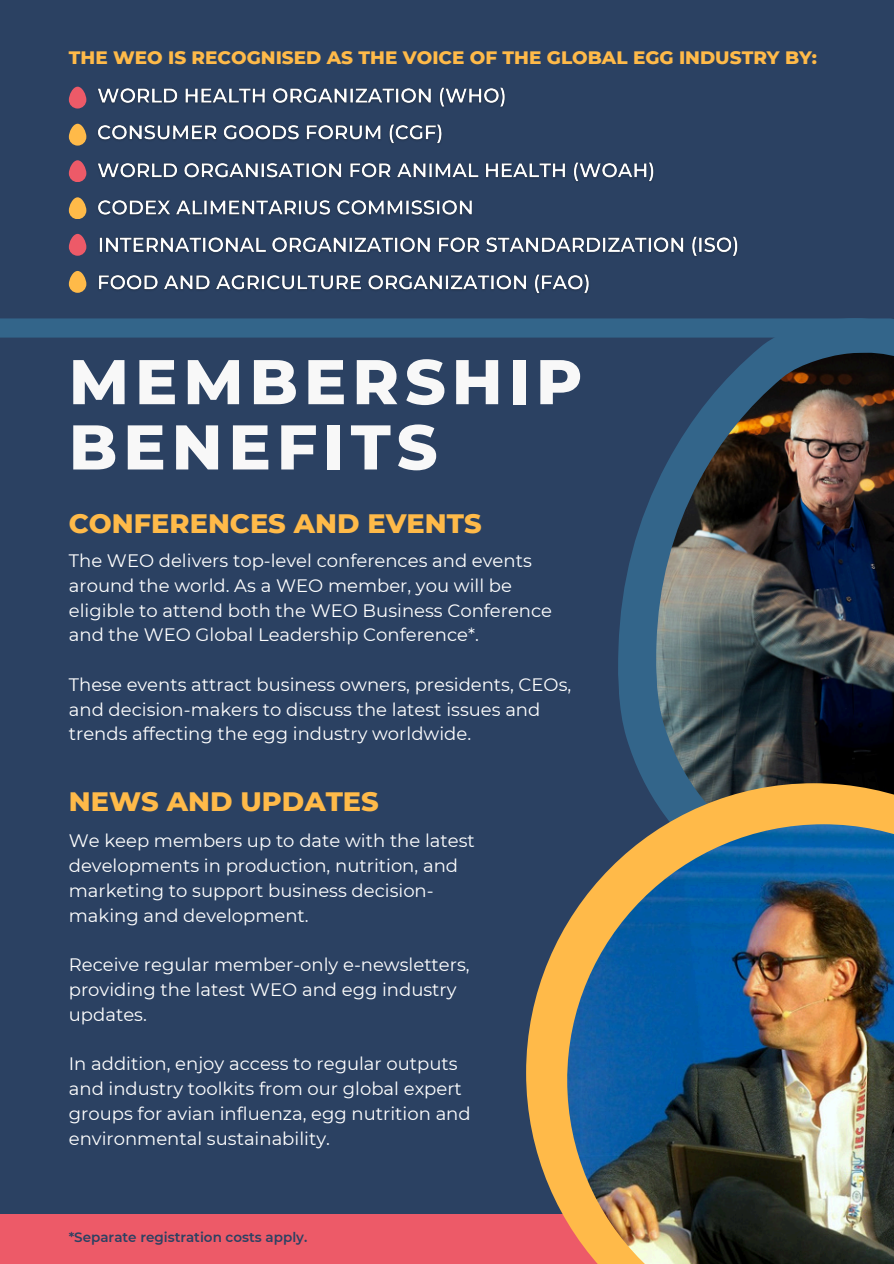
<style>
.page{position:relative;width:894px;height:1264px;background:#fff}
.page>*{position:absolute;margin:0;border:0;box-sizing:border-box;transform-origin:0 0}
.t1{font:800 63px/65.2px "Montserrat";letter-spacing:.095em;color:#f8f8f8}
.t2{font:800 27.15px "Montserrat";color:#ffba49}
.t3{font:800 18.45px "Montserrat";color:#ffba49}
.t4{font:18px/24.8px "Montserrat";color:#fff}
.t5{font:600 13.5px "Montserrat";color:#2b4162}
</style>
<div class="page">
<div style="left:0;top:0;width:893px;height:1263px;background:#2b4162"></div>
<div style="left:0;top:1214px;width:653px;height:49px;background:#ed5a68"></div>
<svg style="left:617px;top:318px;width:276px;height:465px"></svg>
<img style="left:655px;top:349px;width:238px;height:434px">
<svg style="left:526px;top:783px;width:367px;height:439px"></svg>
<img style="left:567px;top:824px;width:326px;height:439px">
<div style="left:69px;top:87px;width:17px;height:21px;background:#ed5a68;border-radius:9px"></div>
<img style="left:98px;top:87px;width:407px;height:20px">
<img style="left:98px;top:162px;width:556px;height:19px">
<img style="left:99px;top:236px;width:639px;height:20px">
<img style="left:98px;top:200px;width:374px;height:16px">
<img style="left:97px;top:124px;width:345px;height:19px">
<img style="left:99px;top:274px;width:490px;height:19px">
<div style="left:69px;top:124px;width:17px;height:21px;background:#ffba49;border-radius:9px"></div>
<div style="left:69px;top:160px;width:17px;height:22px;background:#ed5a68;border-radius:9px"></div>
<div style="left:69px;top:197px;width:17px;height:22px;background:#ffba49;border-radius:9px"></div>
<div style="left:69px;top:234px;width:17px;height:21px;background:#ed5a68;border-radius:9px"></div>
<div style="left:69px;top:271px;width:17px;height:21px;background:#ffba49;border-radius:9px"></div>
<div style="left:0;top:318px;width:890px;height:19px;background:#33658a"></div>
<h4 class="t3" style="left:69px;top:46px;width:749px">THE WEO IS RECOGNISED AS THE VOICE OF THE GLOBAL EGG INDUSTRY BY:</h4>
<p class="t1" style="left:69px;top:349px;width:515px">MEMBERSHIP<br>BENEFITS</p>
<p class="t2" style="left:69px;top:506px;width:414px">CONFERENCES AND EVENTS</p>
<p class="t4" style="left:69px;top:548px;width:484px">The WEO delivers top-level conferences and events around the world. As a WEO member, you will be eligible to attend both the WEO Business Conference and the WEO Global Leadership Conference*.</p>
<p class="t4" style="left:69px;top:672px;width:504px">These events attract business owners, presidents, CEOs, and decision-makers to discuss the latest issues and trends affecting the egg industry worldwide.</p>
<p class="t2" style="left:69px;top:785px;width:311px">NEWS AND UPDATES</p>
<p class="t4" style="left:69px;top:828px;width:407px">We keep members up to date with the latest developments in production, nutrition, and marketing to support business decision&shy;making and development.</p>
<p class="t4" style="left:69px;top:952px;width:402px">Receive regular member-only e-newsletters, providing the latest WEO and egg industry updates.</p>
<h1 class="t4" style="left:69px;top:1051px;width:403px">In addition, enjoy access to regular outputs and industry toolkits from our global expert groups for avian influenza, egg nutrition and environmental sustainability.</h1>
<h2 class="t5" style="left:69px;top:1229px;width:240px">*Separate registration costs apply.</h2>
</div>
